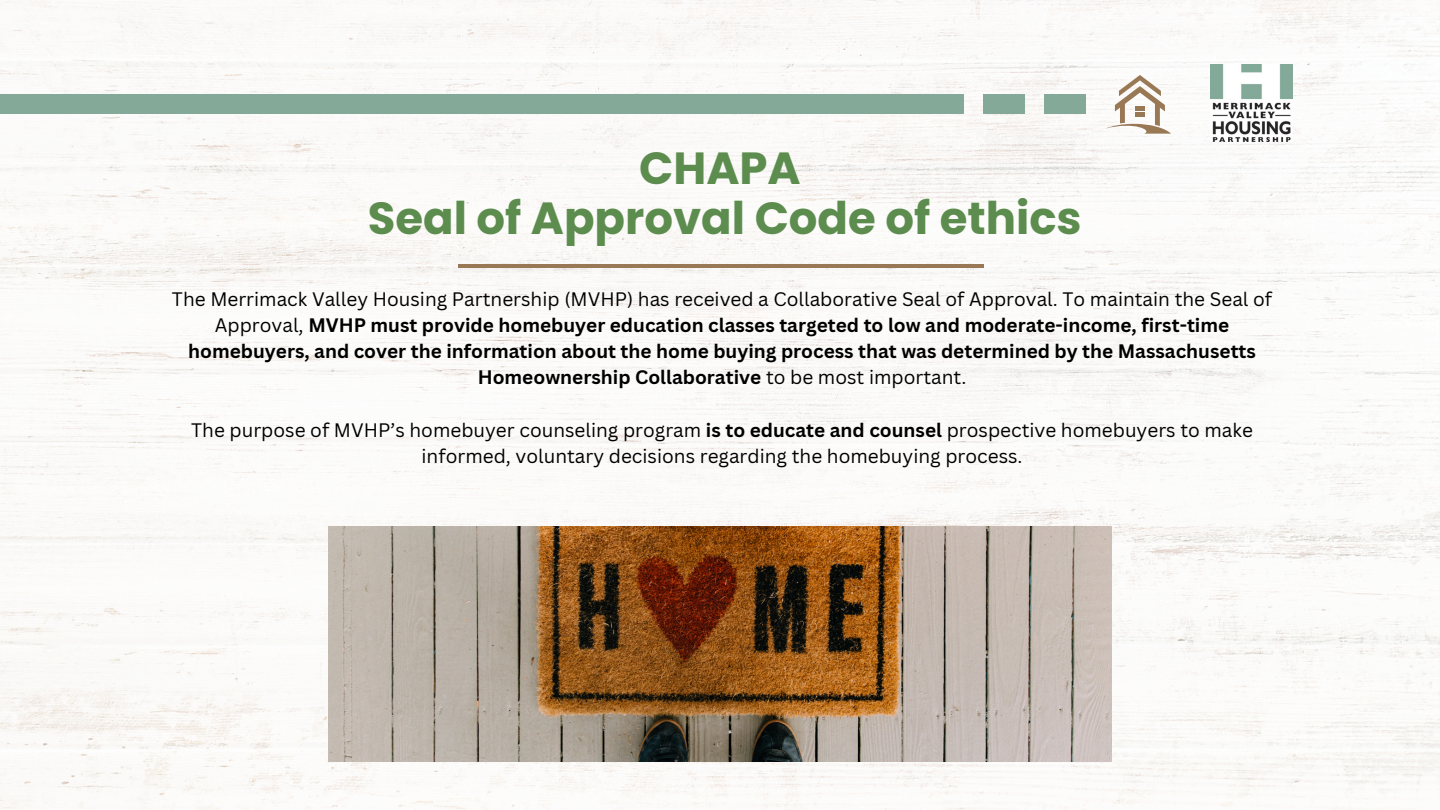
<style>
.page{position:relative;width:1440px;height:810px;background:#fff}
.page>*{position:absolute;margin:0;border:0;box-sizing:border-box;transform-origin:0 0}
.t1{font:700 45px/49.5px "Poppins";color:#5c8c4e;text-align:center}
.t2{font:700 19px/26.2px "Canva Sans";color:#000;text-align:center}
.t3{font:19px/26.2px "Canva Sans";color:#000;text-align:center}
.s1{font-weight:400}
.s2{font-weight:700}
</style>
<div class="page">
<img style="left:0;top:0;width:1440px;height:810px">
<div style="left:0;top:95px;width:963px;height:19px;background:#84a999"></div>
<div style="left:983px;top:95px;width:42px;height:19px;background:#84a999"></div>
<div style="left:1044px;top:95px;width:42px;height:19px;background:#84a999"></div>
<svg style="left:1105px;top:75px;width:66px;height:58px"></svg>
<hr style="left:458px;top:264px;width:525px;height:4px;background:#997855">
<img style="left:1210px;top:65px;width:82px;height:76px">
<img style="left:328px;top:527px;width:783px;height:235px">
<p class="t1" style="left:368px;top:144px;width:716px">CHAPA<br>Seal of Approval Code of ethics</p>
<p class="t2" style="left:172px;top:285px;width:1102px"><span class="s1">The Merrimack Valley Housing Partnership (MVHP) has received a Collaborative Seal of Approval. To maintain the Seal of Approval,</span> MVHP must provide homebuyer education classes targeted to low and moderate-income, first-time homebuyers, and cover the information about the home buying process that was determined by the Massachusetts Homeownership Collaborative <span class="s1">to be most important.</span></p>
<h1 class="t3" style="left:191px;top:417px;width:1063px">The purpose of MVHP’s homebuyer counseling program <span class="s2">is to educate and counsel</span> prospective homebuyers to make informed, voluntary decisions regarding the homebuying process.</h1>
</div>
